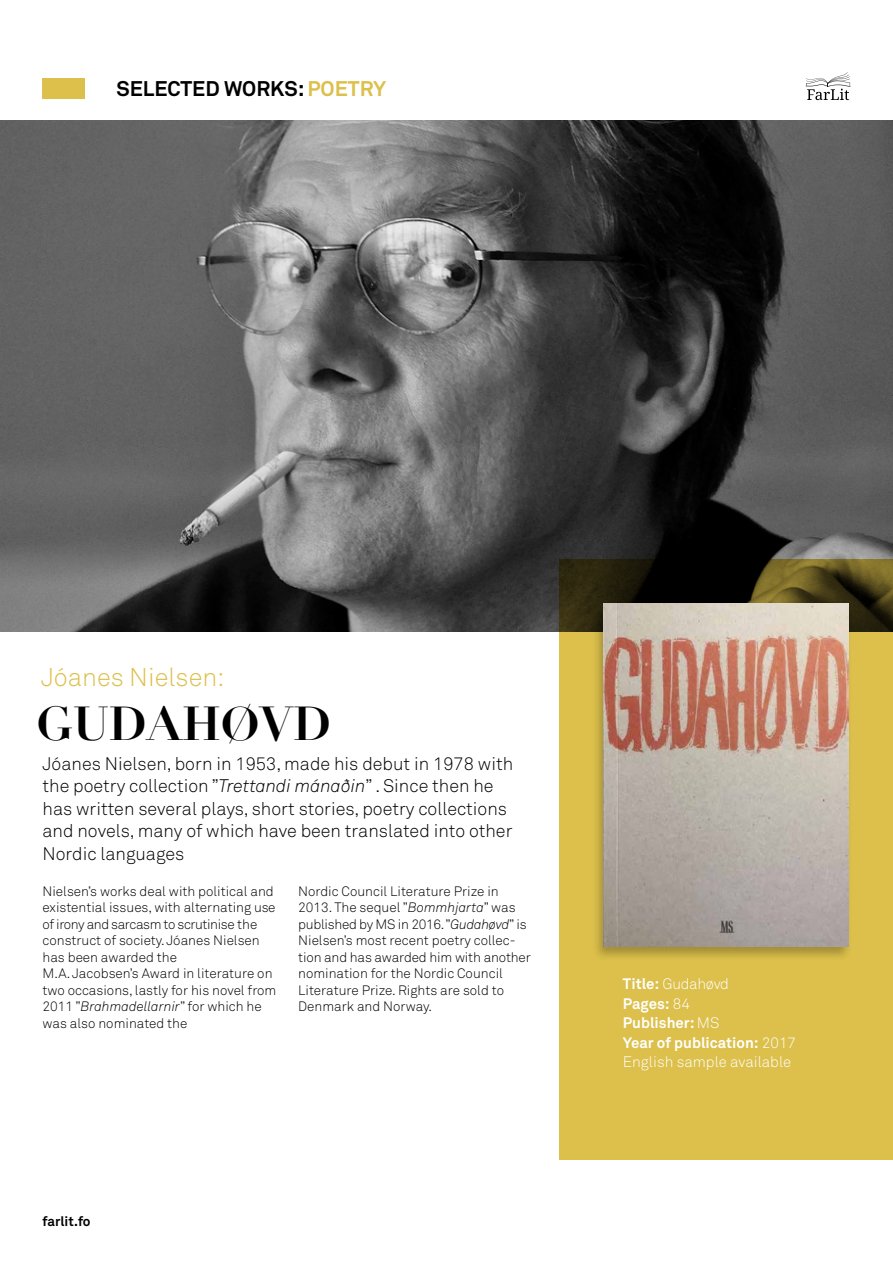
<style>
.page{position:relative;width:893px;height:1263px;background:#fff}
.page>*{position:absolute;margin:0;border:0;box-sizing:border-box;transform-origin:0 0}
.t1{font:700 46.5px "Didot";color:#000}
.t2{font:300 25.5px "Akkurat";color:#dcc04b}
.t3{font:700 21px "Akkurat";color:#000}
.t4{font:300 18px/22.5px "Akkurat";color:#000}
.t5{font:700 15px/19.5px "Akkurat";color:#fff}
.t6{font:300 13.5px/16.5px "Akkurat";color:#000}
.t7{font:700 13.5px "Akkurat";color:#000}
.s1{color:#dcc04b}
.s2{font-style:italic}
.s3{font-weight:300}
</style>
<div class="page">
<svg style="left:806px;top:72px;width:44px;height:28px"></svg>
<div style="left:43px;top:78px;width:42px;height:21px;background:#dcc04b"></div>
<img style="left:0;top:120px;width:893px;height:512px">
<svg style="left:559px;top:559px;width:334px;height:601px;fill:#dcc04b"></svg>
<div style="left:592px;top:602px;width:261px;height:359px;background:#000;opacity:.26"></div>
<img style="left:604px;top:603px;width:244px;height:343px">
<h3 class="t3" style="left:117px;top:75px;width:271px">SELECTED WORKS: <span class="s1">POETRY</span></h3>
<h2 class="t2" style="left:41px;top:662px;width:185px">Jóanes Nielsen:</h2>
<h1 class="t1" style="left:37px;top:694px;width:296px">GUDAHØVD</h1>
<p class="t4" style="left:43px;top:752px;width:472px">Jóanes Nielsen, born in 1953, made his debut in 1978 with the poetry collection ”<span class="s2">Trettandi mánaðin</span>” . Since then he has written several plays, short stories, poetry collections and novels, many of which have been translated into other Nordic languages</p>
<p class="t6" style="left:43px;top:883px;width:235px">Nielsen’s works deal with political and existential issues, with alternating use of irony and sarcasm to scrutinise the construct of society. Jóanes Nielsen has been awarded the<br>M.A. Jacobsen’s Award in literature on two occasions, lastly for his novel from 2011 ”<span class="s2">Brahmadellarnir</span>” for which he was also nominated the</p>
<p class="t6" style="left:298px;top:883px;width:234px">Nordic Council Literature Prize in 2013. The sequel ”<span class="s2">Bommhjarta</span>” was published by MS in 2016. ”<span class="s2">Gudahøvd</span>” is Nielsen’s most recent poetry collec&shy;tion and has awarded him with another nomination for the Nordic Council Literature Prize. Rights are sold to Denmark and Norway.</p>
<p class="t7" style="left:43px;top:1212px;width:50px">farlit.fo</p>
<p class="t5" style="left:623px;top:974px;width:175px">Title: <span class="s3">Gudahøvd<br></span>Pages: <span class="s3">84<br></span>Publisher: <span class="s3">MS<br></span>Year of publication: <span class="s3">2017<br>English sample available</span></p>
</div>
